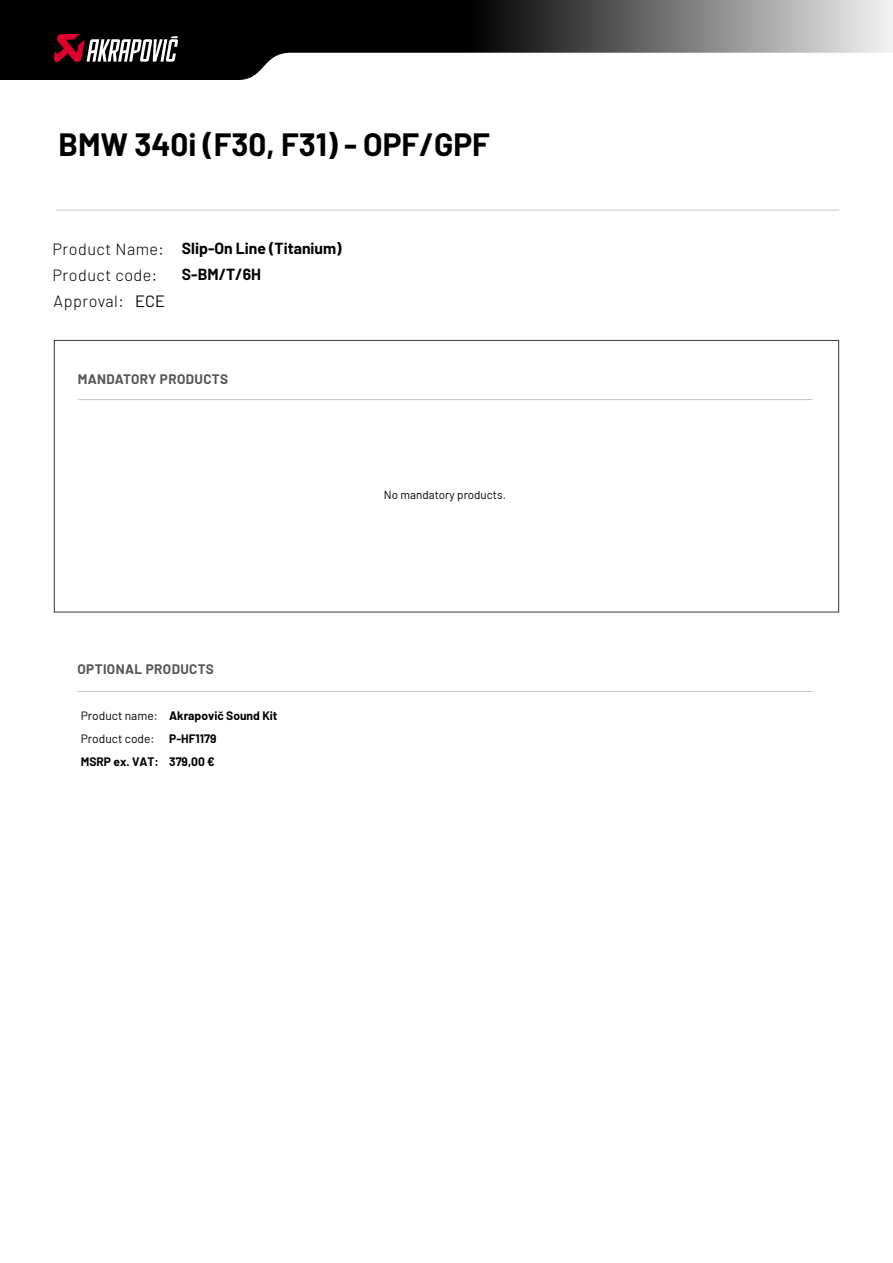
<style>
.page{position:relative;width:893px;height:1263px;background:#fff}
.page>*{position:absolute;margin:0;border:0;box-sizing:border-box;transform-origin:0 0}
.t1{font:700 31.5px "Barlow";color:#000}
.t2{font:16.35px "Barlow";color:#000}
.t3{font:300 16.2px "Barlow";letter-spacing:.03em;color:#000}
.t4{font:700 15.75px/26.2px "Barlow";color:#000}
.t5{font:700 13.5px "Barlow";letter-spacing:.03em;color:#565656}
.t6{font:700 12px/23px "Barlow";color:#000}
.t7{font:12px/23px "Barlow";color:#000}
.t8{font:11.7px "Barlow";color:#000}
</style>
<div class="page">
<svg style="left:0;top:0;width:893px;height:80px"></svg>
<svg style="left:53px;top:34px;width:125px;height:29px"></svg>
<hr style="left:78px;top:399px;width:734px;height:1px;background:#c3c6c7">
<hr style="left:78px;top:691px;width:734px;height:1px;background:#c3c6c7">
<hr style="left:56px;top:210px;width:783px;height:1px;background:#c3c6c7">
<h1 class="t1" style="left:58px;top:125px;width:433px">BMW 340i (F30, F31) - OPF/GPF</h1>
<h3 class="t3" style="left:53px;top:237px;width:113px">Product Name:</h3>
<h3 class="t3" style="left:53px;top:263px;width:106px">Product code:</h3>
<h3 class="t3" style="left:54px;top:289px;width:72px">Approval:</h3>
<h2 class="t2" style="left:135px;top:290px;width:31px">ECE</h2>
<h3 class="t4" style="left:182px;top:234px;width:161px">Slip-On Line (Titanium)<br>S-BM/T/6H</h3>
<p class="t5" style="left:78px;top:369px;width:152px">MANDATORY PRODUCTS</p>
<p class="t5" style="left:77px;top:659px;width:138px">OPTIONAL PRODUCTS</p>
<p class="t7" style="left:81px;top:703px;width:78px">Product name:<br>Product code:</p>
<p class="t6" style="left:81px;top:749px;width:80px">MSRP ex. VAT:</p>
<p class="t6" style="left:169px;top:703px;width:110px">Akrapovič Sound Kit<br>P-HF1179<br>379,00 €</p>
<p class="t8" style="left:384px;top:487px;width:124px">No mandatory products.</p>
</div>
